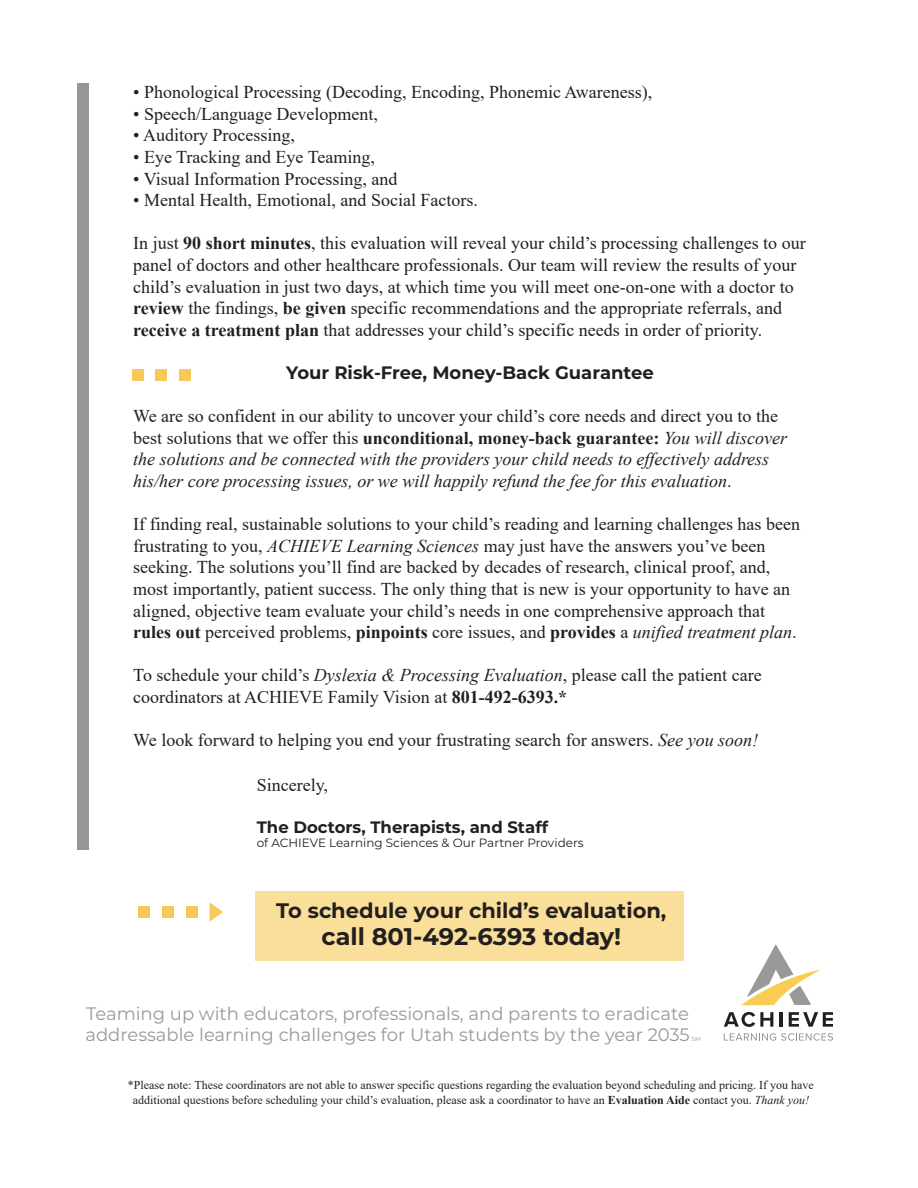
<style>
.page{position:relative;width:918px;height:1188px;background:#fff}
.page>*{position:absolute;margin:0;border:0;box-sizing:border-box;transform-origin:0 0}
.t1{font:700 24px "Montserrat";color:#231f20}
.t2{font:700 21px "Montserrat";color:#231f20}
.t3{font:18px/21.6px "Times New Roman";color:#231f20}
.t4{font:italic 18px/21.6px "Times New Roman";color:#231f20}
.t5{font:18px/21.6px "Montserrat";color:#999}
.t6{font:700 18px "Montserrat";color:#231f20}
.t7{font:700 16.5px "Montserrat";color:#231f20}
.t8{font:12px/14.4px "Times New Roman";color:#231f20;text-align:center}
.t9{font:12px "Montserrat";color:#231f20}
.t10{font:6px "Montserrat";color:#999}
.s1{font-weight:700}
.s2{font-style:normal}
.s3{font-weight:700;font-style:normal}
.s4{font-style:italic}
</style>
<div class="page">
<div style="left:255px;top:891px;width:429px;height:70px;background:#fadf9a"></div>
<div style="left:132px;top:369px;width:12px;height:12px;background:#f7ca57"></div>
<div style="left:155px;top:369px;width:12px;height:12px;background:#f7ca57"></div>
<div style="left:179px;top:369px;width:12px;height:12px;background:#f7ca57"></div>
<div style="left:77px;top:84px;width:12px;height:766px;background:#979595"></div>
<div style="left:138px;top:906px;width:12px;height:12px;background:#f7ca57"></div>
<div style="left:162px;top:906px;width:12px;height:12px;background:#f7ca57"></div>
<div style="left:186px;top:906px;width:12px;height:12px;background:#f7ca57"></div>
<svg style="left:210px;top:902px;width:13px;height:20px"></svg>
<svg style="left:741px;top:945px;width:80px;height:60px"></svg>
<svg style="left:724px;top:1033px;width:109px;height:8px"></svg>
<svg style="left:724px;top:1012px;width:49px;height:15px"></svg>
<hr style="left:780px;top:1012px;width:3px;height:15px;background:#231f20">
<svg style="left:789px;top:1012px;width:44px;height:15px"></svg>
<p class="t3" style="left:133px;top:81px;width:521px">• Phonological Processing (Decoding, Encoding, Phonemic Awareness),</p>
<p class="t3" style="left:133px;top:102px;width:246px">• Speech/Language Development,</p>
<p class="t3" style="left:133px;top:124px;width:163px">• Auditory Processing,</p>
<p class="t3" style="left:133px;top:146px;width:243px">• Eye Tracking and Eye Teaming,</p>
<p class="t3" style="left:133px;top:167px;width:266px">• Visual Information Processing, and</p>
<p class="t3" style="left:133px;top:189px;width:346px">• Mental Health, Emotional, and Social Factors.</p>
<p class="t3" style="left:133px;top:232px;width:674px">In just <span class="s1">90 short minutes</span>, this evaluation will reveal your child’s processing challenges to our panel of doctors and other healthcare professionals. Our team will review the results of your child’s evaluation in just two days, at which time you will meet one-on-one with a doctor to <span class="s1">review</span> the findings, <span class="s1">be given</span> specific recommendations and the appropriate referrals, and <span class="s1">receive a treatment plan</span> that addresses your child’s specific needs in order of priority.</p>
<p class="t6" style="left:286px;top:360px;width:369px">Your Risk-Free, Money-Back Guarantee</p>
<p class="t4" style="left:133px;top:405px;width:656px"><span class="s2">We are so confident in our ability to uncover your child’s core needs and direct you to the best solutions that we offer this</span> <span class="s3">unconditional, money-back guarantee:</span> You will discover the solutions and be connected with the providers your child needs to effectively address his/her core processing issues, or we will happily refund the fee for this evaluation<span class="s2">.</span></p>
<p class="t3" style="left:133px;top:513px;width:668px">If finding real, sustainable solutions to your child’s reading and learning challenges has been frustrating to you, <span class="s4">ACHIEVE Learning Sciences</span> may just have the answers you’ve been seeking. The solutions you’ll find are backed by decades of research, clinical proof, and, most importantly, patient success. The only thing that is new is your opportunity to have an aligned, objective team evaluate your child’s needs in one comprehensive approach that <span class="s1">rules out</span> perceived problems, <span class="s1">pinpoints</span> core issues, and <span class="s1">provides</span> a <span class="s4">unified treatment plan</span>.</p>
<p class="t3" style="left:133px;top:664px;width:630px">To schedule your child’s <span class="s4">Dyslexia &amp; Processing Evaluation</span>, please call the patient care coordinators at ACHIEVE Family Vision at <span class="s1">801-492-6393.*</span></p>
<p class="t3" style="left:133px;top:729px;width:626px">We look forward to helping you end your frustrating search for answers. <span class="s4">See you soon!</span></p>
<p class="t3" style="left:257px;top:774px;width:73px">Sincerely,</p>
<p class="t7" style="left:257px;top:815px;width:293px">The Doctors, Therapists, and Staff</p>
<p class="t9" style="left:257px;top:835px;width:328px">of ACHIEVE Learning Sciences &amp; Our Partner Providers</p>
<p class="t2" style="left:276px;top:895px;width:392px">To schedule your child’s evaluation,</p>
<h1 class="t1" style="left:322px;top:919px;width:301px">call 801-492-6393 today!</h1>
<p class="t5" style="left:85px;top:1002px;width:606px">Teaming up with educators, professionals, and parents to eradicate addressable learning challenges for Utah students by the year 2035</p>
<p class="t10" style="left:691px;top:1035px;width:11px">SM</p>
<p class="t8" style="left:128px;top:1078px;width:687px">*Please note: These coordinators are not able to answer specific questions regarding the evaluation beyond scheduling and pricing. If you have additional questions before scheduling your child’s evaluation, please ask a coordinator to have an <span class="s1">Evaluation Aide</span> contact you. <span class="s4">Thank you!</span></p>
</div>
